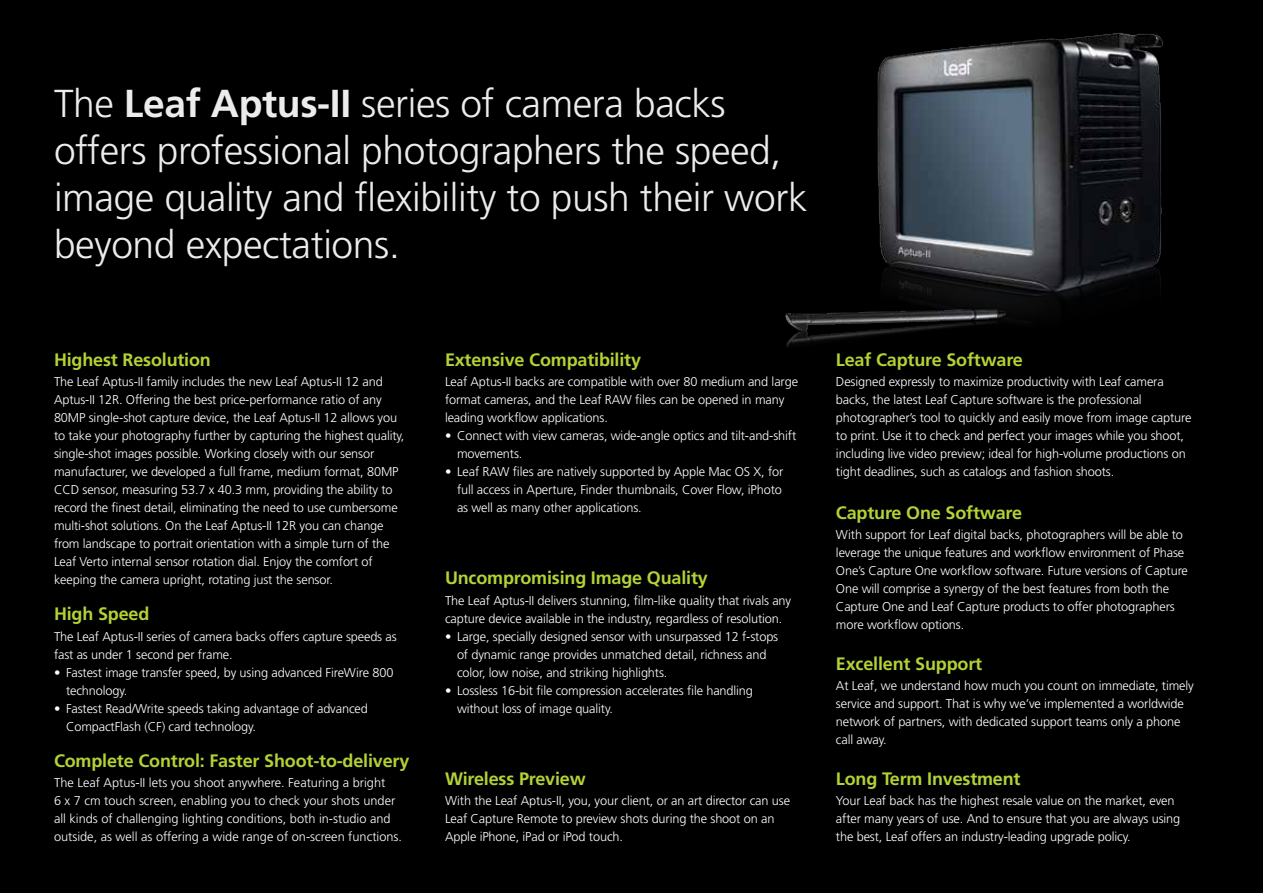
<style>
.page{position:relative;width:1263px;height:893px;background:#000}
.page>*{position:absolute;margin:0;border:0;box-sizing:border-box;transform-origin:0 0}
.t1{font:300 39px/46.8px "Frutiger LT Std";letter-spacing:-.01em;color:#ececed}
.t2{font:700 18px "Frutiger LT Std";letter-spacing:-.01em;color:#b3d235}
.t3{font:300 12.75px/18px "Frutiger LT Std";letter-spacing:-.01em;color:#fff}
.s1{font-weight:700}
</style>
<div class="page">
<img style="left:785px;top:33px;width:379px;height:314px">
<h1 class="t1" style="left:54px;top:81px;width:755px">The <span class="s1">Leaf Aptus-II</span> series of camera backs offers professional photographers the speed, image quality and flexibility to push their work beyond expectations.</h1>
<h2 class="t2" style="left:54px;top:349px;width:158px">Highest Resolution</h2>
<p class="t3" style="left:54px;top:373px;width:352px">The Leaf Aptus-II family includes the new Leaf Aptus-II 12 and Aptus-II 12R. Offering the best price-performance ratio of any 80MP single-shot capture device, the Leaf Aptus-II 12 allows you to take your photography further by capturing the highest quality, single-shot images possible. Working closely with our sensor manufacturer, we developed a full frame, medium format, 80MP CCD sensor, measuring 53.7 x 40.3 mm, providing the ability to record the finest detail, eliminating the need to use cumbersome multi-shot solutions. On the Leaf Aptus-II 12R you can change from landscape to portrait orientation with a simple turn of the Leaf Verto internal sensor rotation dial. Enjoy the comfort of keeping the camera upright, rotating just the sensor.</p>
<h2 class="t2" style="left:54px;top:604px;width:97px">High Speed</h2>
<p class="t3" style="left:54px;top:627px;width:344px">The Leaf Aptus-II series of camera backs offers capture speeds as fast as under 1 second per frame.</p>
<p class="t3" style="left:66px;top:663px;width:329px;text-indent:-12px">• Fastest image transfer speed, by using advanced FireWire 800 technology.</p>
<p class="t3" style="left:66px;top:699px;width:303px;text-indent:-12px">• Fastest Read/Write speeds taking advantage of advanced<br>CompactFlash (CF) card technology.</p>
<h2 class="t2" style="left:54px;top:750px;width:357px">Complete Control: Faster Shoot-to-delivery</h2>
<p class="t3" style="left:54px;top:773px;width:350px">The Leaf Aptus-II lets you shoot anywhere. Featuring a bright<br>6 x 7 cm touch screen, enabling you to check your shots under all kinds of challenging lighting conditions, both in-studio and outside, as well as offering a wide range of on-screen functions.</p>
<h2 class="t2" style="left:445px;top:349px;width:198px">Extensive Compatibility</h2>
<p class="t3" style="left:445px;top:373px;width:355px">Leaf Aptus-II backs are compatible with over 80 medium and large format cameras, and the Leaf RAW files can be opened in many leading workflow applications.</p>
<p class="t3" style="left:457px;top:427px;width:341px;text-indent:-12px">• Connect with view cameras, wide-angle optics and tilt-and-shift movements.</p>
<p class="t3" style="left:457px;top:463px;width:328px;text-align:justify;text-indent:-12px">• Leaf RAW files are natively supported by Apple Mac OS X, for full access in Aperture, Finder thumbnails, Cover Flow, iPhoto as well as many other applications.</p>
<h2 class="t2" style="left:445px;top:568px;width:264px">Uncompromising Image Quality</h2>
<p class="t3" style="left:445px;top:591px;width:348px">The Leaf Aptus-II delivers stunning, film-like quality that rivals any capture device available in the industry, regardless of resolution.</p>
<p class="t3" style="left:457px;top:627px;width:323px;text-indent:-12px">• Large, specially designed sensor with unsurpassed 12 f-stops of dynamic range provides unmatched detail, richness and color, low noise, and striking highlights.</p>
<p class="t3" style="left:457px;top:681px;width:297px;text-indent:-12px">• Lossless 16-bit file compression accelerates file handling without loss of image quality.</p>
<h2 class="t2" style="left:445px;top:768px;width:142px">Wireless Preview</h2>
<p class="t3" style="left:445px;top:791px;width:347px">With the Leaf Aptus-II, you, your client, or an art director can use<br>Leaf Capture Remote to preview shots during the shoot on an<br>Apple iPhone, iPad or iPod touch.</p>
<h2 class="t2" style="left:836px;top:349px;width:188px">Leaf Capture Software</h2>
<p class="t3" style="left:836px;top:373px;width:357px">Designed expressly to maximize productivity with Leaf camera backs, the latest Leaf Capture software is the professional photographer’s tool to quickly and easily move from image capture to print. Use it to check and perfect your images while you shoot, including live video preview; ideal for high-volume productions on tight deadlines, such as catalogs and fashion shoots.</p>
<h2 class="t2" style="left:836px;top:502px;width:187px">Capture One Software</h2>
<p class="t3" style="left:836px;top:526px;width:353px">With support for Leaf digital backs, photographers will be able to leverage the unique features and workflow environment of Phase One’s Capture One workflow software. Future versions of Capture One will comprise a synergy of the best features from both the Capture One and Leaf Capture products to offer photographers more workflow options.</p>
<h2 class="t2" style="left:836px;top:653px;width:148px">Excellent Support</h2>
<p class="t3" style="left:836px;top:677px;width:359px">At Leaf, we understand how much you count on immediate, timely service and support. That is why we’ve implemented a worldwide network of partners, with dedicated support teams only a phone call away.</p>
<h2 class="t2" style="left:836px;top:768px;width:186px">Long Term Investment</h2>
<p class="t3" style="left:836px;top:792px;width:346px">Your Leaf back has the highest resale value on the market, even after many years of use. And to ensure that you are always using the best, Leaf offers an industry-leading upgrade policy.</p>
</div>
